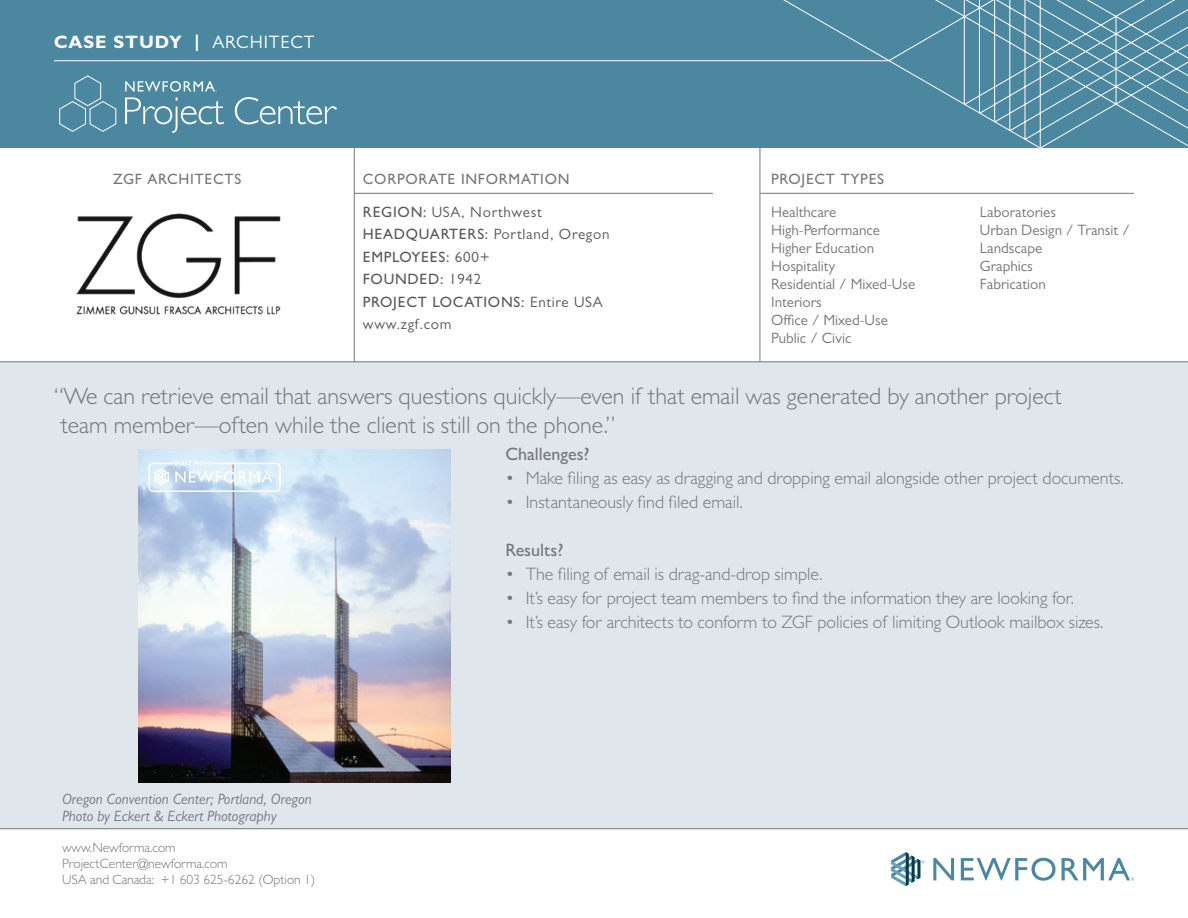
<style>
.page{position:relative;width:1188px;height:918px;background:#fff}
.page>*{position:absolute;margin:0;border:0;box-sizing:border-box;transform-origin:0 0}
.t1{font:300 24px/28.5px "Gill Sans MT Pro";color:#757679}
.t2{font:300 18px "Gill Sans MT Pro";color:#757679}
.t3{font:700 18px "Gill Sans MT Pro";letter-spacing:.05em;color:#fff}
.t4{font:500 18px "Gill Sans MT Pro";color:#757679}
.t5{font:15px/18px "Gill Sans MT Pro";color:#757679}
.t6{font:15px/22.5px "Gill Sans MT Pro";letter-spacing:.05em;color:#57585a}
.t7{font:italic 15px/16.5px "Gill Sans MT Pro";color:#757679}
.t8{font:500 15px "Gill Sans MT Pro";letter-spacing:.05em;color:#757679}
.t9{font:300 13.5px/16.2px "Gill Sans MT Pro";color:#757679}
.s1{font-weight:400}
.s2{font-weight:500}
</style>
<div class="page">
<hr style="left:760px;top:147px;width:1px;height:219px;background:#757679">
<hr style="left:354px;top:137px;width:1px;height:229px;background:#757679">
<div style="left:0;top:0;width:1188px;height:147px;background:#4c87a0"></div>
<div style="left:0;top:362px;width:1188px;height:466px;background:#dfe6ec"></div>
<svg style="left:760px;top:0;width:428px;height:161px"></svg>
<img style="left:76px;top:213px;width:204px;height:102px">
<svg style="left:933px;top:858px;width:21px;height:22px"></svg>
<svg style="left:961px;top:858px;width:95px;height:23px"></svg>
<svg style="left:1062px;top:858px;width:72px;height:22px"></svg>
<svg style="left:891px;top:852px;width:33px;height:34px"></svg>
<hr style="left:760px;top:193px;width:374px;height:1px;background:#757679">
<hr style="left:0;top:361px;width:1188px;height:1px;background:#757679">
<hr style="left:0;top:828px;width:1188px;height:1px;background:#757679">
<hr style="left:354px;top:193px;width:359px;height:1px;background:#757679">
<hr style="left:54px;top:60px;width:835px;height:1px;background:#fff">
<svg style="left:235px;top:97px;width:102px;height:27px"></svg>
<svg style="left:125px;top:81px;width:99px;height:52px"></svg>
<svg style="left:59px;top:75px;width:58px;height:57px"></svg>
<img style="left:138px;top:450px;width:313px;height:333px">
<svg style="left:154px;top:461px;width:121px;height:24px"></svg>
<div style="left:149px;top:463px;width:132px;height:29px;border:2px solid #fff;border-radius:4px"></div>
<p class="t3" style="left:54px;top:31px;width:262px">CASE STUDY | <span class="s1">ARCHITECT</span></p>
<p class="t8" style="left:113px;top:170px;width:130px">ZGF ARCHITECTS</p>
<p class="t8" style="left:363px;top:170px;width:208px">CORPORATE INFORMATION</p>
<p class="t8" style="left:771px;top:170px;width:115px">PROJECT TYPES</p>
<p class="t6" style="left:363px;top:200px;width:248px"><span class="s2">REGION:</span> USA, Northwest<br><span class="s2">HEADQUARTERS:</span> Portland, Oregon<br><span class="s2">EMPLOYEES:</span> 600+<br><span class="s2">FOUNDED:</span> 1942<br><span class="s2">PROJECT LOCATIONS:</span> Entire USA www.zgf.com</p>
<p class="t5" style="left:771px;top:202px;width:146px">Healthcare<br>High-Performance<br>Higher Education<br>Hospitality<br>Residential / Mixed-Use<br>Interiors<br>Office / Mixed-Use<br>Public / Civic</p>
<p class="t5" style="left:980px;top:202px;width:152px">Laboratories<br>Urban Design / Transit /<br>Landscape<br>Graphics<br>Fabrication</p>
<h1 class="t1" style="left:54px;top:381px;width:1009px">“We can retrieve email that answers questions quickly—even if that email was generated by another project team member—often while the client is still on the phone.”</h1>
<p class="t7" style="left:62px;top:791px;width:251px">Oregon Convention Center; Portland, Oregon<br>Photo by Eckert &amp; Eckert Photography</p>
<p class="t9" style="left:62px;top:839px;width:255px">www.Newforma.com<br>ProjectCenter@newforma.com<br>USA and Canada: +1 603 625-6262 (Option 1)</p>
<p class="t4" style="left:505px;top:444px;width:86px">Challenges?</p>
<p class="t2" style="left:505px;top:468px;width:620px">• Make filing as easy as dragging and dropping email alongside other project documents.</p>
<p class="t2" style="left:505px;top:492px;width:239px">• Instantaneously find filed email.</p>
<p class="t4" style="left:505px;top:540px;width:59px">Results?</p>
<p class="t2" style="left:505px;top:564px;width:319px">• The filing of email is drag-and-drop simple.</p>
<p class="t2" style="left:505px;top:588px;width:570px">• It’s easy for project team members to find the information they are looking for.</p>
<p class="t2" style="left:505px;top:612px;width:599px">• It’s easy for architects to conform to ZGF policies of limiting Outlook mailbox sizes.</p>
</div>
